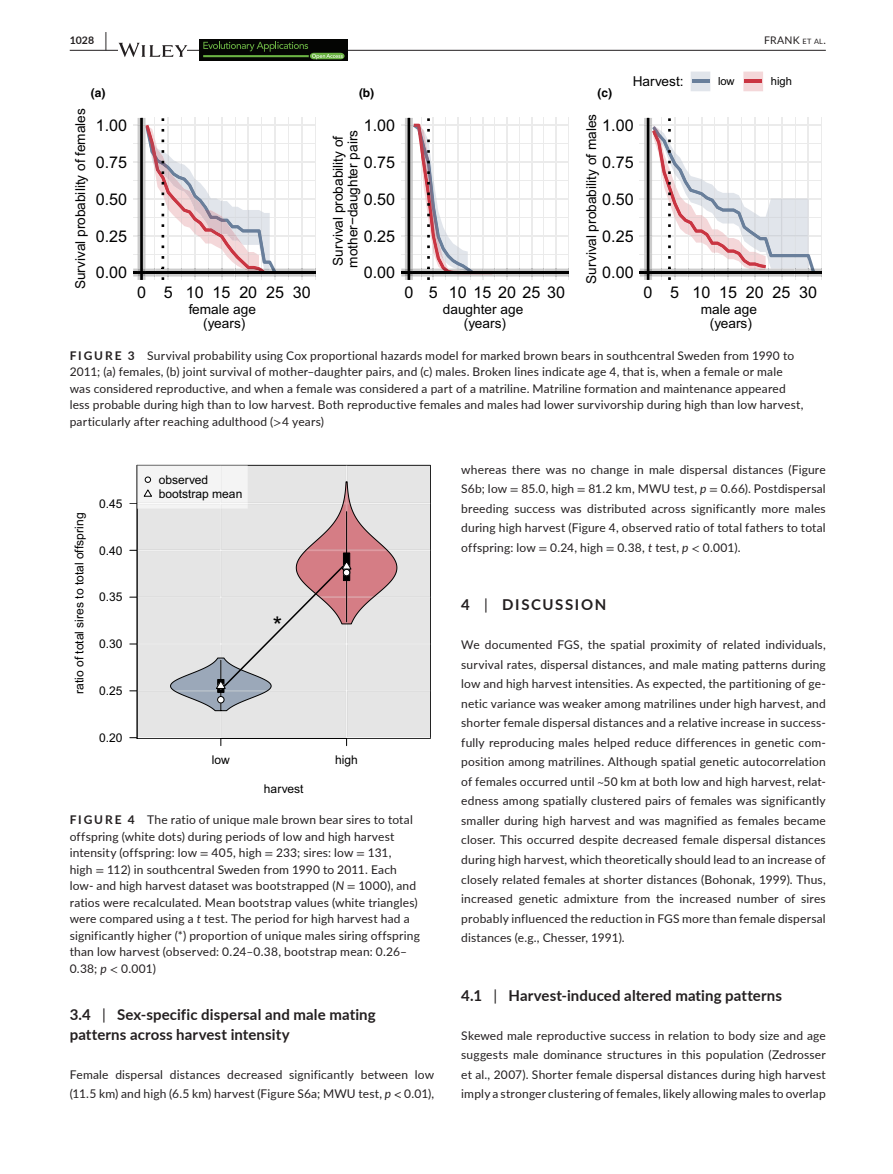
<style>
.page{position:relative;width:893px;height:1174px;background:#fff}
.page>*{position:absolute;margin:0;border:0;box-sizing:border-box;transform-origin:0 0}
.t1{font:24.15px "Arial";color:#000}
.t2{font:16.2px "Arial";color:#000}
.t3{font:700 15px/19.5px "Lato";letter-spacing:.01em;color:#231f20}
.t4{font:700 15px "Lato";letter-spacing:.11em;color:#231f20}
.t5{font:13.65px/14.7px "Arial";color:#000;text-align:center}
.t6{font:12px/19.5px "Lato";letter-spacing:.015em;color:#231f20}
.t7{font:12px/14.4px "Arial";color:#000}
.t8{font:700 12px "Helvetica";color:#000}
.t9{font:11.1px "Arial";color:#000}
.t10{font:10.5px "Lato";letter-spacing:.02em;color:#231f20}
.t11{font:700 10.5px "Lato";color:#231f20}
.t12{font:9px "Zapf Dingbats";color:#fff}
.s1{font-size:19.5px}
.s2{font-size:7.35px}
.s3{font-weight:700}
.s4{font-family:"STIX"}
.s5{color:#fff}
.s6{font-style:italic}
.s7{font-weight:400}
.s8{font-family:"STIX";font-style:italic}
</style>
<div class="page">
<hr style="left:70px;top:50px;width:756px;height:1px;background:#231f20">
<svg style="left:119px;top:43px;width:68px;height:14px"></svg>
<div style="left:199px;top:40px;width:149px;height:21px;background:#040503"></div>
<svg style="left:203px;top:41px;width:142px;height:18px"></svg>
<svg style="left:691px;top:72px;width:19px;height:19px"></svg>
<hr style="left:692px;top:80px;width:17px;height:3px;background:#697f9b">
<svg style="left:743px;top:72px;width:20px;height:19px"></svg>
<hr style="left:745px;top:80px;width:17px;height:3px;background:#ca3542">
<svg style="left:133px;top:118px;width:183px;height:162px"></svg>
<hr style="left:140px;top:118px;width:3px;height:162px;background:#000">
<svg style="left:401px;top:118px;width:168px;height:162px"></svg>
<hr style="left:408px;top:118px;width:2px;height:162px;background:#000">
<svg style="left:640px;top:118px;width:182px;height:162px"></svg>
<hr style="left:647px;top:118px;width:2px;height:162px;background:#000">
<div style="left:138px;top:465px;width:293px;height:274px;background:#e5e5e5"></div>
<hr style="left:221px;top:738px;width:126px;height:1px;background:#000">
<hr style="left:137px;top:465px;width:1px;height:274px;background:#000">
<svg style="left:129px;top:465px;width:269px;height:246px;background:#dcd4d6"></svg>
<p class="t11" style="left:70px;top:33px;width:39px">1028 <span class="s1">|</span></p>
<p class="t10" style="left:764px;top:33px;width:63px">FRANK <span class="s2">et al</span>.</p>
<p class="t8" style="left:91px;top:86px;width:16px">(a)</p>
<p class="t8" style="left:359px;top:86px;width:17px">(b)</p>
<p class="t8" style="left:597px;top:86px;width:16px">(c)</p>
<p class="t5" style="left:633px;top:74px;width:52px">Harvest:</p>
<p class="t9" style="left:718px;top:74px;width:18px">low</p>
<p class="t9" style="left:771px;top:74px;width:23px">high</p>
<p class="t5" style="left:73px;top:289px;width:183px;rotate:-90deg">Survival probability of females</p>
<h2 class="t2" style="left:96px;top:115px;width:33px">1.00</h2>
<h2 class="t2" style="left:96px;top:152px;width:33px">0.75</h2>
<h2 class="t2" style="left:96px;top:188px;width:33px">0.50</h2>
<h2 class="t2" style="left:96px;top:225px;width:33px">0.25</h2>
<h2 class="t2" style="left:96px;top:262px;width:33px">0.00</h2>
<h2 class="t2" style="left:137px;top:281px;width:175px">0 5 1015202530</h2>
<p class="t5" style="left:189px;top:302px;width:69px">female age (years)</p>
<h2 class="t2" style="left:364px;top:115px;width:33px">1.00</h2>
<p class="t5" style="left:331px;top:268px;width:139px;text-align:left;rotate:-90deg">Survival probability of mother−daughter pairs</p>
<h2 class="t2" style="left:364px;top:152px;width:33px">0.75</h2>
<h2 class="t2" style="left:364px;top:188px;width:33px">0.50</h2>
<h2 class="t2" style="left:364px;top:225px;width:33px">0.25</h2>
<h2 class="t2" style="left:364px;top:262px;width:33px">0.00</h2>
<p class="t5" style="left:584px;top:284px;width:172px;rotate:-90deg">Survival probability of males</p>
<h2 class="t2" style="left:602px;top:115px;width:33px">1.00</h2>
<h2 class="t2" style="left:602px;top:152px;width:33px">0.75</h2>
<h2 class="t2" style="left:602px;top:188px;width:33px">0.50</h2>
<h2 class="t2" style="left:602px;top:225px;width:33px">0.25</h2>
<h2 class="t2" style="left:602px;top:262px;width:33px">0.00</h2>
<h2 class="t2" style="left:404px;top:281px;width:162px">0 5 1015202530</h2>
<p class="t5" style="left:443px;top:302px;width:82px">daughter age (years)</p>
<h2 class="t2" style="left:644px;top:281px;width:175px">0 5 1015202530</h2>
<p class="t5" style="left:701px;top:302px;width:58px">male age (years)</p>
<p class="t6" style="left:70px;top:346px;width:735px;line-height:16.5px"><span class="s3">FIGURE 3</span> Survival probability using Cox proportional hazards model for marked brown bears in southcentral Sweden from 1990 to 2011; (a) females, (b) joint survival of mother–daughter pairs, and (c) males. Broken lines indicate age 4, that is, when a female or male was considered reproductive, and when a female was considered a part of a matriline. Matriline formation and maintenance appeared less probable during high than to low harvest. Both reproductive females and males had lower survivorship during high than low harvest, particularly after reaching adulthood (<span class="s4">&gt;</span>4 years)</p>
<p class="t7" style="left:72px;top:693px;width:182px;rotate:-90deg">ratio of total sires to total offspring</p>
<p class="t7" style="left:99px;top:496px;width:25px">0.45</p>
<p class="t7" style="left:99px;top:543px;width:25px">0.40</p>
<p class="t7" style="left:99px;top:590px;width:25px">0.35</p>
<p class="t7" style="left:99px;top:637px;width:25px">0.30</p>
<p class="t7" style="left:99px;top:684px;width:25px">0.25</p>
<p class="t7" style="left:99px;top:730px;width:25px">0.20</p>
<p class="t7" style="left:159px;top:473px;width:85px;text-indent:-14px"><span class="s5">●</span> observed bootstrap mean</p>
<p class="t12" style="left:217px;top:695px;width:9px">●</p>
<h1 class="t1" style="left:273px;top:610px;width:11px">*</h1>
<p class="t12" style="left:343px;top:568px;width:9px">●</p>
<p class="t7" style="left:212px;top:753px;width:19px">low</p>
<p class="t7" style="left:335px;top:753px;width:24px">high</p>
<p class="t7" style="left:264px;top:782px;width:41px">harvest</p>
<p class="t6" style="left:70px;top:811px;width:352px;line-height:16.5px"><span class="s3">FIGURE 4</span> The ratio of unique male brown bear sires to total offspring (white dots) during periods of low and high harvest intensity (offspring: low <span class="s4">=</span> 405, high <span class="s4">=</span> 233; sires: low <span class="s4">=</span> 131,<br>high <span class="s4">=</span> 112) in southcentral Sweden from 1990 to 2011. Each low- and high harvest dataset was bootstrapped (<span class="s6">N</span> <span class="s4">=</span> 1000), and ratios were recalculated. Mean bootstrap values (white triangles) were compared using a <span class="s6">t</span> test. The period for high harvest had a significantly higher (*) proportion of unique males siring offspring than low harvest (observed: 0.24–0.38, bootstrap mean: 0.26– 0.38; <span class="s6">p</span> <span class="s4">&lt;</span> 0.001)</p>
<p class="t3" style="left:70px;top:1004px;width:307px">3.4 <span class="s7">|</span> Sex-specific dispersal and male mating patterns across harvest intensity</p>
<p class="t6" style="left:70px;top:1064px;width:366px">Female dispersal distances decreased significantly between low (11.5 km) and high (6.5 km) harvest (Figure S6a; MWU test, <span class="s6">p</span> <span class="s8">&lt;</span> 0.01),</p>
<p class="t6" style="left:461px;top:459px;width:366px;text-align:justify">whereas there was no change in male dispersal distances (Figure S6b; low <span class="s4">=</span> 85.0, high <span class="s4">=</span> 81.2 km, MWU test, <span class="s6">p</span> <span class="s4">=</span> 0.66). Postdispersal breeding success was distributed across significantly more males during high harvest (Figure 4, observed ratio of total fathers to total offspring: low <span class="s4">=</span> 0.24, high <span class="s4">=</span> 0.38, <span class="s6">t</span> test, <span class="s6">p</span> <span class="s4">&lt;</span> 0.001).</p>
<p class="t4" style="left:461px;top:594px;width:147px">4 <span class="s7">|</span> DISCUSSION</p>
<p class="t6" style="left:461px;top:635px;width:366px;text-align:justify">We documented FGS, the spatial proximity of related individuals, survival rates, dispersal distances, and male mating patterns during low and high harvest intensities. As expected, the partitioning of ge&shy;netic variance was weaker among matrilines under high harvest, and shorter female dispersal distances and a relative increase in success&shy;fully reproducing males helped reduce differences in genetic com&shy;position among matrilines. Although spatial genetic autocorrelation of females occurred until <span class="s4">~</span>50 km at both low and high harvest, relat&shy;edness among spatially clustered pairs of females was significantly smaller during high harvest and was magnified as females became closer. This occurred despite decreased female dispersal distances during high harvest, which theoretically should lead to an increase of closely related females at shorter distances (Bohonak, 1999). Thus, increased genetic admixture from the increased number of sires probably influenced the reduction in FGS more than female dispersal distances (e.g., Chesser, 1991).</p>
<p class="t3" style="left:461px;top:984px;width:322px">4.1 <span class="s7">|</span> Harvest-induced altered mating patterns</p>
<p class="t6" style="left:461px;top:1025px;width:366px;text-align:justify">Skewed male reproductive success in relation to body size and age suggests male dominance structures in this population (Zedrosser et al., 2007). Shorter female dispersal distances during high harvest imply a stronger clustering of females, likely allowing males to overlap</p>
</div>
